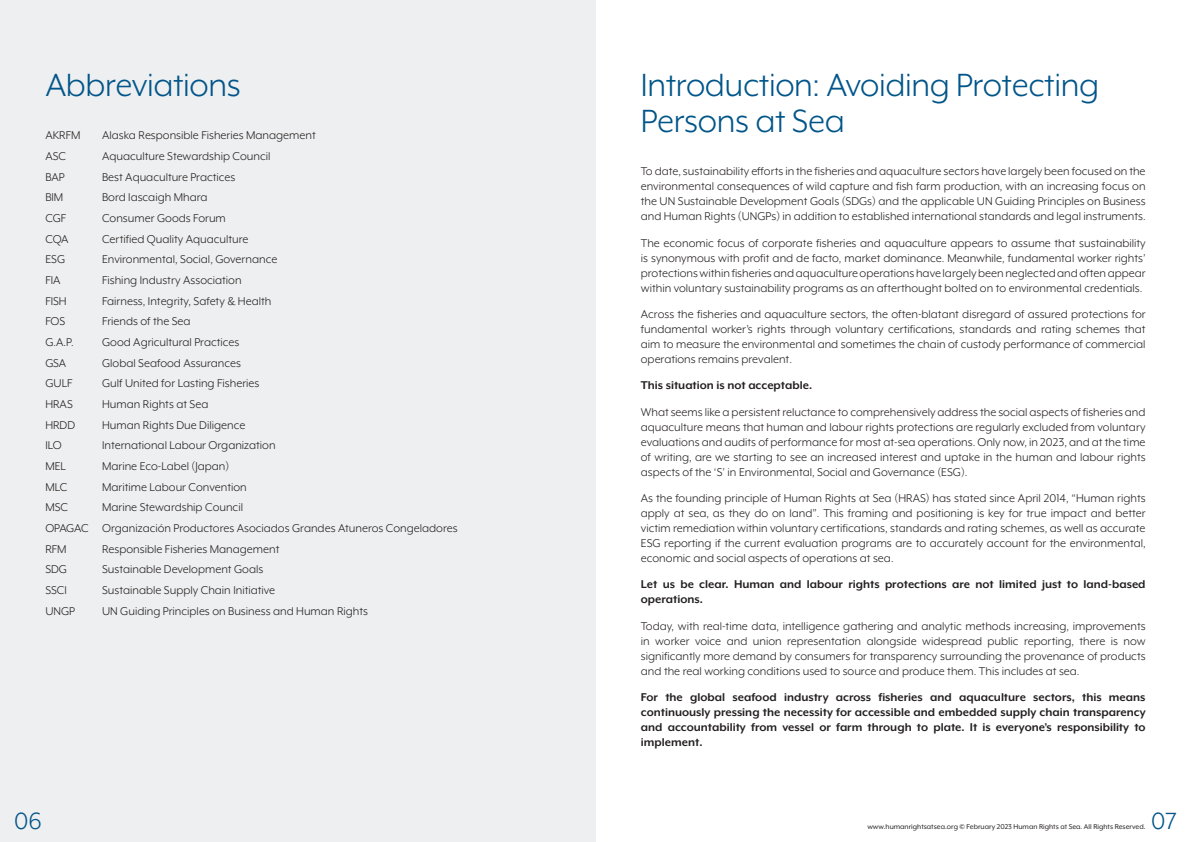
<style>
.page{position:relative;width:1191px;height:842px;background:#fff}
.page>*{position:absolute;margin:0;border:0;box-sizing:border-box;transform-origin:0 0}
.t1{font:37px/36px "Mr Eaves XL Mod OT";letter-spacing:-.01em;color:#015589}
.t2{font:27px "Mr Eaves XL Mod OT";color:#015589}
.t3{font:13px/15px "Mr Eaves XL Mod OT";color:#231f20;text-align:justify}
.t4{font:700 13px/15px "Mr Eaves XL Mod OT";color:#231f20}
.t5{font:8px "Mr Eaves XL Mod OT";color:#231f20}
</style>
<div class="page">
<div style="left:0;top:0;width:595px;height:842px;background:#eeeff0"></div>
<h1 class="t1" style="left:45px;top:67px;width:197px">Abbreviations</h1>
<p class="t3" style="left:45px;top:128px;width:37px">AKRFM</p>
<p class="t3" style="left:102px;top:128px;width:215px">Alaska Responsible Fisheries Management</p>
<p class="t3" style="left:45px;top:149px;width:22px">ASC</p>
<p class="t3" style="left:102px;top:149px;width:170px">Aquaculture Stewardship Council</p>
<p class="t3" style="left:45px;top:169px;width:21px">BAP</p>
<p class="t3" style="left:102px;top:169px;width:135px">Best Aquaculture Practices</p>
<p class="t3" style="left:45px;top:190px;width:19px">BIM</p>
<p class="t3" style="left:102px;top:190px;width:107px">Bord Iascaigh Mhara</p>
<p class="t3" style="left:45px;top:211px;width:22px">CGF</p>
<p class="t3" style="left:102px;top:211px;width:125px">Consumer Goods Forum</p>
<p class="t3" style="left:45px;top:231px;width:25px">CQA</p>
<p class="t3" style="left:102px;top:231px;width:148px">Certified Quality Aquaculture</p>
<p class="t3" style="left:45px;top:252px;width:21px">ESG</p>
<p class="t3" style="left:102px;top:252px;width:177px">Environmental, Social, Governance</p>
<p class="t3" style="left:45px;top:273px;width:17px">FIA</p>
<p class="t3" style="left:102px;top:273px;width:141px">Fishing Industry Association</p>
<p class="t3" style="left:45px;top:293px;width:23px">FISH</p>
<p class="t3" style="left:102px;top:293px;width:171px">Fairness, Integrity, Safety &amp; Health</p>
<p class="t3" style="left:45px;top:314px;width:21px">FOS</p>
<p class="t3" style="left:102px;top:314px;width:90px">Friends of the Sea</p>
<p class="t3" style="left:45px;top:335px;width:30px">G.A.P.</p>
<p class="t3" style="left:102px;top:335px;width:139px">Good Agricultural Practices</p>
<p class="t3" style="left:45px;top:355px;width:22px">GSA</p>
<p class="t3" style="left:102px;top:355px;width:141px">Global Seafood Assurances</p>
<p class="t3" style="left:45px;top:376px;width:29px">GULF</p>
<p class="t3" style="left:102px;top:376px;width:159px">Gulf United for Lasting Fisheries</p>
<p class="t3" style="left:45px;top:397px;width:29px">HRAS</p>
<p class="t3" style="left:102px;top:397px;width:108px">Human Rights at Sea</p>
<p class="t3" style="left:45px;top:417px;width:31px">HRDD</p>
<p class="t3" style="left:102px;top:417px;width:145px">Human Rights Due Diligence</p>
<p class="t3" style="left:45px;top:438px;width:18px">ILO</p>
<p class="t3" style="left:102px;top:438px;width:175px">International Labour Organization</p>
<p class="t3" style="left:45px;top:459px;width:22px">MEL</p>
<p class="t3" style="left:102px;top:459px;width:129px">Marine Eco-Label (Japan)</p>
<p class="t3" style="left:45px;top:479px;width:23px">MLC</p>
<p class="t3" style="left:102px;top:479px;width:146px">Maritime Labour Convention</p>
<p class="t3" style="left:45px;top:500px;width:24px">MSC</p>
<p class="t3" style="left:45px;top:497px;width:414px;line-height:20.7px;text-align:left;text-indent:57px">Marine Stewardship Council<br>OPAGAC Organización Productores Asociados Grandes Atuneros Congeladores<br>RFM</p>
<p class="t3" style="left:102px;top:541px;width:179px">Responsible Fisheries Management</p>
<p class="t3" style="left:45px;top:562px;width:23px">SDG</p>
<p class="t3" style="left:102px;top:562px;width:163px">Sustainable Development Goals</p>
<p class="t3" style="left:45px;top:583px;width:23px">SSCI</p>
<p class="t3" style="left:102px;top:583px;width:175px">Sustainable Supply Chain Initiative</p>
<p class="t3" style="left:45px;top:603px;width:31px">UNGP</p>
<p class="t3" style="left:102px;top:603px;width:267px">UN Guiding Principles on Business and Human Rights</p>
<h1 class="t1" style="left:641px;top:67px;width:460px">Introduction: Avoiding Protecting<br>Persons at Sea</h1>
<p class="t3" style="left:641px;top:164px;width:506px">To date, sustainability efforts in the fisheries and aquaculture sectors have largely been focused on the environmental consequences of wild capture and fish farm production, with an increasing focus on the UN Sustainable Development Goals (SDGs) and the applicable UN Guiding Principles on Business and Human Rights (UNGPs) in addition to established international standards and legal instruments.</p>
<p class="t3" style="left:641px;top:235px;width:506px">The economic focus of corporate fisheries and aquaculture appears to assume that sustainability is synonymous with profit and de facto, market dominance. Meanwhile, fundamental worker rights’ protections within fisheries and aquaculture operations have largely been neglected and often appear within voluntary sustainability programs as an afterthought bolted on to environmental credentials.</p>
<p class="t3" style="left:641px;top:307px;width:506px">Across the fisheries and aquaculture sectors, the often-blatant disregard of assured protections for fundamental worker’s rights through voluntary certifications, standards and rating schemes that aim to measure the environmental and sometimes the chain of custody performance of commercial operations remains prevalent.</p>
<p class="t4" style="left:641px;top:378px;width:173px">This situation is not acceptable.</p>
<p class="t3" style="left:641px;top:404px;width:506px">What seems like a persistent reluctance to comprehensively address the social aspects of fisheries and aquaculture means that human and labour rights protections are regularly excluded from voluntary evaluations and audits of performance for most at-sea operations. Only now, in 2023, and at the time of writing, are we starting to see an increased interest and uptake in the human and labour rights aspects of the ‘S’ in Environmental, Social and Governance (ESG).</p>
<p class="t3" style="left:641px;top:491px;width:506px">As the founding principle of Human Rights at Sea (HRAS) has stated since April 2014, “Human rights apply at sea, as they do on land”. This framing and positioning is key for true impact and better victim remediation within voluntary certifications, standards and rating schemes, as well as accurate ESG reporting if the current evaluation programs are to accurately account for the environmental, economic and social aspects of operations at sea.</p>
<p class="t4" style="left:641px;top:577px;width:506px">Let us be clear. Human and labour rights protections are not limited just to land-based operations.</p>
<p class="t3" style="left:641px;top:618px;width:506px">Today, with real-time data, intelligence gathering and analytic methods increasing, improvements in worker voice and union representation alongside widespread public reporting, there is now significantly more demand by consumers for transparency surrounding the provenance of products and the real working conditions used to source and produce them. This includes at sea.</p>
<p class="t4" style="left:641px;top:690px;width:506px;text-align:justify">For the global seafood industry across fisheries and aquaculture sectors, this means continuously pressing the necessity for accessible and embedded supply chain transparency and accountability from vessel or farm through to plate. It is everyone’s responsibility to implement.</p>
<h2 class="t2" style="left:14px;top:807px;width:29px">06</h2>
<p class="t5" style="left:867px;top:822px;width:280px">www.humanrightsatsea.org © February 2023 Human Rights at Sea. All Rights Reserved.</p>
<h2 class="t2" style="left:1151px;top:807px;width:27px">07</h2>
</div>
